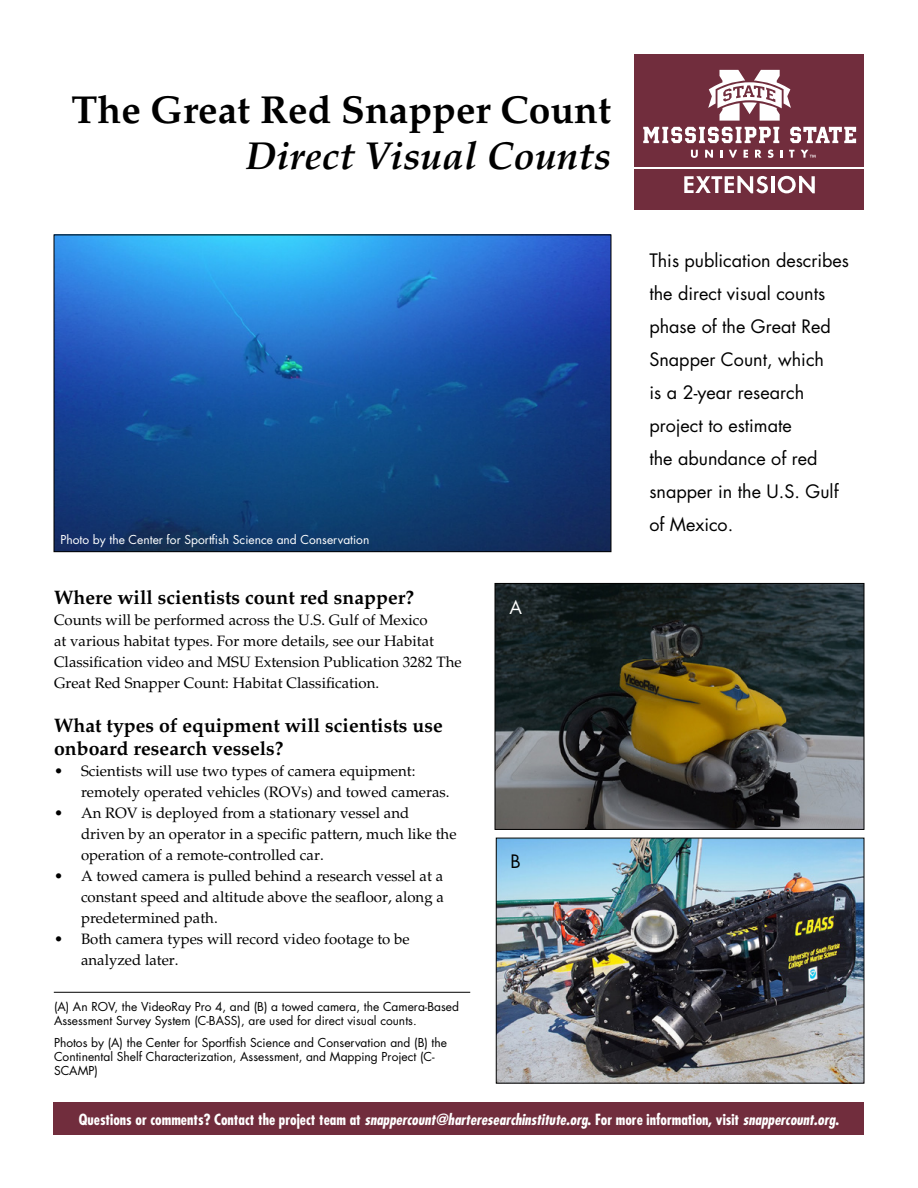
<style>
.page{position:relative;width:918px;height:1188px;background:#fff}
.page>*{position:absolute;margin:0;border:0;box-sizing:border-box;transform-origin:0 0}
.Title1{font:700 39px "Palatino LT Std";color:#000}
.Title1-2{font:italic 700 39px "Palatino LT Std";color:#000}
.subhead{font:700 19.5px/23.4px "Palatino LT Std";color:#000}
.t1{font:18px/33px "Futura Std";color:#000}
.t2{font:18px "Futura Std";color:#fff}
.Body2{font:15px/21px "Palatino LT Std";color:#000}
.t3{font:700 condensed 15px "Futura Std";color:#fff}
.t4{font:12px/14.4px "Futura Std";color:#000}
.t5{font:12px "Futura Std";color:#fff}
.s1{font-style:italic}
</style>
<div class="page">
<div style="left:54px;top:1102px;width:810px;height:33px;background:#712d3d"></div>
<img style="left:56px;top:237px;width:553px;height:313px">
<img style="left:497px;top:585px;width:365px;height:243px">
<div style="left:495px;top:583px;width:369px;height:247px;border:1px solid #000"></div>
<img style="left:498px;top:840px;width:364px;height:241px">
<hr style="left:54px;top:992px;width:416px;height:1px;background:#000">
<div style="left:634px;top:54px;width:230px;height:156px;background:#712d3d"></div>
<svg style="left:708px;top:70px;width:83px;height:51px"></svg>
<svg style="left:684px;top:176px;width:84px;height:17px"></svg>
<hr style="left:771px;top:176px;width:3px;height:17px;background:#fff">
<svg style="left:778px;top:176px;width:37px;height:17px"></svg>
<hr style="left:634px;top:167px;width:230px;height:2px;background:#fff">
<svg style="left:643px;top:127px;width:136px;height:16px"></svg>
<svg style="left:790px;top:127px;width:66px;height:16px"></svg>
<svg style="left:691px;top:150px;width:7px;height:8px"></svg>
<svg style="left:705px;top:150px;width:8px;height:8px"></svg>
<svg style="left:720px;top:150px;width:2px;height:8px"></svg>
<svg style="left:729px;top:150px;width:8px;height:8px"></svg>
<svg style="left:744px;top:150px;width:4px;height:8px"></svg>
<svg style="left:755px;top:150px;width:7px;height:8px"></svg>
<svg style="left:768px;top:150px;width:6px;height:8px"></svg>
<svg style="left:780px;top:150px;width:3px;height:8px"></svg>
<svg style="left:789px;top:150px;width:5px;height:8px"></svg>
<svg style="left:801px;top:150px;width:15px;height:8px"></svg>
<p class="Title1" style="left:72px;top:87px;width:541px">The Great Red Snapper Count</p>
<p class="Title1-2" style="left:246px;top:133px;width:366px">Direct Visual Counts</p>
<p class="t5" style="left:60px;top:532px;width:310px">Photo by the Center for Sportfish Science and Conservation</p>
<p class="subhead" style="left:54px;top:585px;width:362px">Where will scientists count red snapper?</p>
<p class="Body2" style="left:54px;top:609px;width:409px">Counts will be performed across the U.S. Gulf of Mexico<br>at various habitat types. For more details, see our Habitat Classification video and MSU Extension Publication 3282 The Great Red Snapper Count: Habitat Classification.</p>
<p class="subhead" style="left:54px;top:714px;width:390px">What types of equipment will scientists use onboard research vessels?</p>
<p class="Body2" style="left:81px;top:761px;width:370px;text-indent:-27px">• Scientists will use two types of camera equipment: remotely operated vehicles (ROVs) and towed cameras.</p>
<p class="Body2" style="left:81px;top:803px;width:377px;text-indent:-27px">• An ROV is deployed from a stationary vessel and driven by an operator in a specific pattern, much like the operation of a remote-controlled car.</p>
<p class="Body2" style="left:81px;top:866px;width:364px;text-align:justify;text-indent:-27px">• A towed camera is pulled behind a research vessel at a constant speed and altitude above the seafloor, along a predetermined path.</p>
<p class="Body2" style="left:81px;top:929px;width:330px;text-indent:-27px">• Both camera types will record video footage to be analyzed later.</p>
<p class="t2" style="left:509px;top:596px;width:14px">A</p>
<p class="t1" style="left:511px;top:845px;width:12px">B</p>
<p class="t1" style="left:649px;top:245px;width:201px">This publication describes the direct visual counts phase of the Great Red<br>Snapper Count, which<br>is a 2-year research project to estimate<br>the abundance of red snapper in the U.S. Gulf of Mexico.</p>
<p class="t4" style="left:54px;top:1000px;width:407px">(A) An ROV, the VideoRay Pro 4, and (B) a towed camera, the Camera-Based<br>Assessment Survey System (C-BASS), are used for direct visual counts.</p>
<p class="t4" style="left:54px;top:1035px;width:395px">Photos by (A) the Center for Sportfish Science and Conservation and (B) the<br>Continental Shelf Characterization, Assessment, and Mapping Project (C-<br>SCAMP)</p>
<p class="t3" style="left:79px;top:1110px;width:762px">Questions or comments? Contact the project team at <span class="s1">snappercount@harteresearchinstitute.org</span>. For more information, visit <span class="s1">snappercount.org</span>.</p>
</div>
